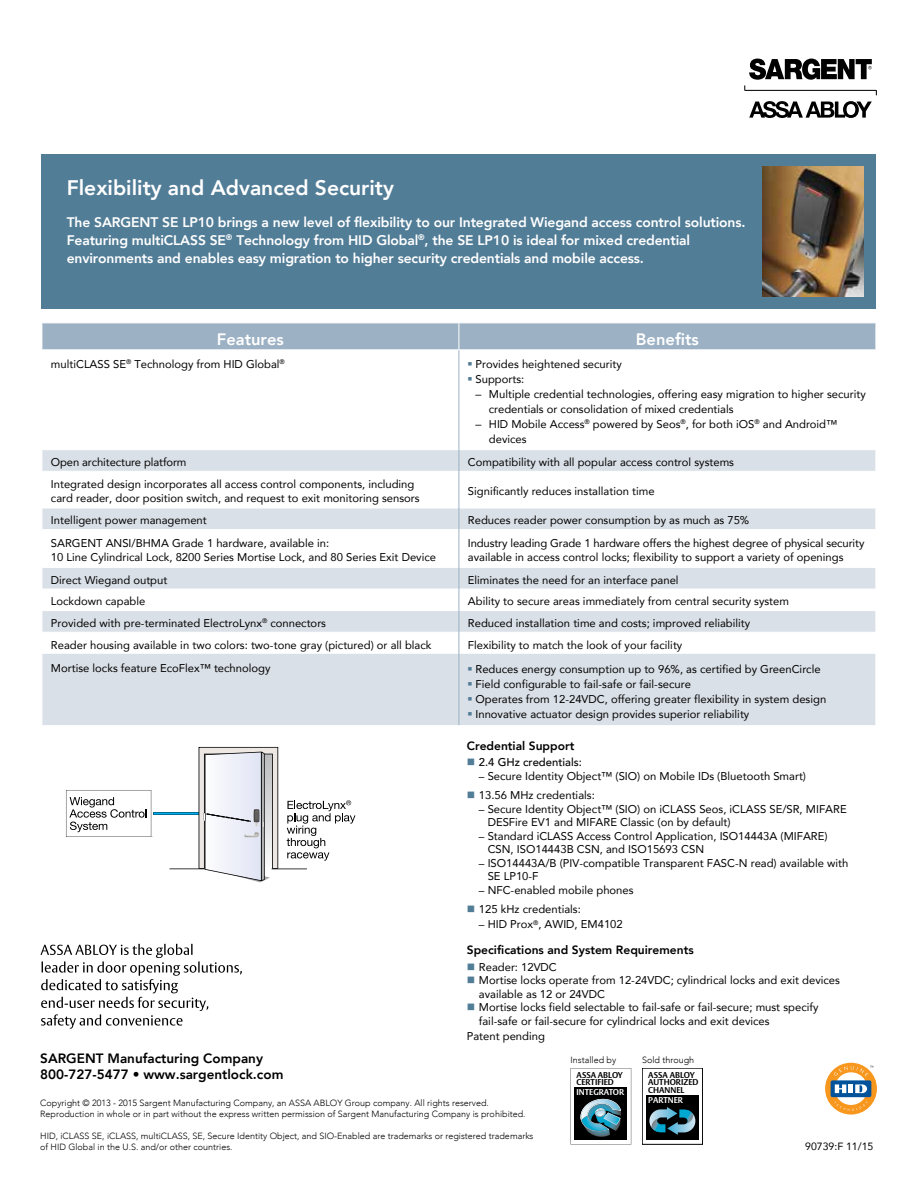
<style>
.page{position:relative;width:918px;height:1188px;background:#fff}
.page>*{position:absolute;margin:0;border:0;box-sizing:border-box;transform-origin:0 0}
.t1{font:800 21px "Avenir";color:#fff}
.t2{font:800 16.5px "Avenir";color:#fff}
.t3{font:800 13.8px/18px "Avenir";letter-spacing:-.01em;color:#fff}
.t4{font:800 13.5px/16.2px "Avenir";color:#000}
.t5{font:800 12px "Avenir";color:#000}
.t6{font:11.25px/13.5px "Avenir";color:#000}
.t7{font:500 11.25px "Avenir";color:#000}
.t8{font:10.5px "Avenir";color:#000}
.t9{font:300 9px/10.8px "Avenir";color:#000}
.t10{font:700 8.4px/7.5px "ASSA Vesta";color:#000}
.t11{font:700 8.4px "ASSA Vesta";color:#fff}
.s1{color:#527d97}
.s2{font-size:12px}
</style>
<div class="page">
<div style="left:42px;top:154px;width:834px;height:155px;background:#527d97"></div>
<svg style="left:749px;top:101px;width:123px;height:17px"></svg>
<svg style="left:744px;top:59px;width:133px;height:36px"></svg>
<svg style="left:43px;top:450px;width:833px;height:275px;fill:#dae0e7"></svg>
<svg style="left:42px;top:323px;width:834px;height:27px;background:#a0b4c5"></svg>
<svg style="left:42px;top:450px;width:1px;height:21px"></svg>
<hr style="left:42px;top:471px;width:417px;height:1px;background:#fff">
<hr style="left:459px;top:471px;width:417px;height:1px;background:#fff">
<hr style="left:42px;top:508px;width:417px;height:1px;background:#fff">
<svg style="left:42px;top:508px;width:1px;height:21px"></svg>
<hr style="left:459px;top:508px;width:417px;height:1px;background:#fff">
<hr style="left:42px;top:529px;width:417px;height:1px;background:#fff">
<hr style="left:459px;top:529px;width:417px;height:1px;background:#fff">
<hr style="left:42px;top:567px;width:417px;height:1px;background:#fff">
<hr style="left:459px;top:567px;width:417px;height:1px;background:#fff">
<hr style="left:42px;top:589px;width:417px;height:1px;background:#fff">
<hr style="left:459px;top:589px;width:417px;height:1px;background:#fff">
<hr style="left:42px;top:610px;width:417px;height:1px;background:#fff">
<hr style="left:459px;top:610px;width:417px;height:1px;background:#fff">
<hr style="left:42px;top:632px;width:417px;height:1px;background:#fff">
<svg style="left:42px;top:568px;width:1px;height:64px"></svg>
<hr style="left:459px;top:632px;width:417px;height:1px;background:#fff">
<hr style="left:459px;top:350px;width:1px;height:100px;background:#9cb1c3">
<svg style="left:459px;top:450px;width:1px;height:21px"></svg>
<hr style="left:459px;top:471px;width:1px;height:37px;background:#9cb1c3">
<svg style="left:459px;top:508px;width:1px;height:22px"></svg>
<hr style="left:459px;top:530px;width:1px;height:37px;background:#9cb1c3">
<svg style="left:459px;top:567px;width:1px;height:87px"></svg>
<hr style="left:459px;top:654px;width:1px;height:71px;background:#9cb1c3">
<svg style="left:825px;top:1063px;width:52px;height:52px"></svg>
<hr style="left:272px;top:869px;width:35px;height:1px;background:#000">
<svg style="left:287px;top:800px;width:68px;height:61px"></svg>
<svg style="left:66px;top:747px;width:212px;height:135px"></svg>
<img style="left:244px;top:809px;width:16px;height:28px">
<img style="left:762px;top:166px;width:102px;height:130px">
<svg style="left:41px;top:944px;width:201px;height:85px"></svg>
<svg style="left:571px;top:1068px;width:60px;height:76px"></svg>
<div style="left:646px;top:1095px;width:53px;height:45px;background:#000"></div>
<svg style="left:649px;top:1107px;width:46px;height:28px"></svg>
<h1 class="t1" style="left:67px;top:172px;width:329px">Flexibility and Advanced Security</h1>
<p class="t3" style="left:67px;top:213px;width:680px">The SARGENT SE LP10 brings a new level of flexibility to our Integrated Wiegand access control solutions.<br>Featuring multiCLASS SE<sup>®</sup> Technology from HID Global<sup>®</sup>, the SE LP10 is ideal for mixed credential environments and enables easy migration to higher security credentials and mobile access.</p>
<h2 class="t2" style="left:217px;top:326px;width:68px">Features</h2>
<h2 class="t2" style="left:636px;top:326px;width:64px">Benefits</h2>
<p class="t6" style="left:51px;top:357px;width:235px">multiCLASS SE<sup>®</sup> Technology from HID Global<sup>®</sup></p>
<p class="t6" style="left:468px;top:357px;width:155px"><span class="s1">■</span> Provides heightened security</p>
<p class="t6" style="left:468px;top:372px;width:58px"><span class="s1">■</span> Supports:</p>
<p class="t6" style="left:489px;top:386px;width:378px;line-height:15px;text-indent:-13px"><span class="s2">–</span> Multiple credential technologies, offering easy migration to higher security credentials or consolidation of mixed credentials</p>
<p class="t6" style="left:489px;top:416px;width:350px;line-height:15px;text-indent:-13px"><span class="s2">–</span> HID Mobile Access<sup>®</sup> powered by Seos<sup>®</sup>, for both iOS<sup>®</sup> and Android™ devices</p>
<p class="t6" style="left:51px;top:455px;width:137px">Open architecture platform</p>
<p class="t6" style="left:468px;top:455px;width:268px">Compatibility with all popular access control systems</p>
<p class="t6" style="left:51px;top:477px;width:370px;line-height:14.2px">Integrated design incorporates all access control components, including card reader, door position switch, and request to exit monitoring sensors</p>
<p class="t6" style="left:468px;top:484px;width:188px">Significantly reduces installation time</p>
<p class="t6" style="left:51px;top:513px;width:157px">Intelligent power management</p>
<p class="t6" style="left:468px;top:513px;width:283px">Reduces reader power consumption by as much as 75%</p>
<p class="t6" style="left:51px;top:536px;width:387px;line-height:14.2px">SARGENT ANSI/BHMA Grade 1 hardware, available in:<br>10 Line Cylindrical Lock, 8200 Series Mortise Lock, and 80 Series Exit Device</p>
<p class="t6" style="left:468px;top:536px;width:398px;line-height:14.2px">Industry leading Grade 1 hardware offers the highest degree of physical security available in access control locks; flexibility to support a variety of openings</p>
<p class="t6" style="left:51px;top:573px;width:118px">Direct Wiegand output</p>
<p class="t6" style="left:468px;top:573px;width:212px">Eliminates the need for an interface panel</p>
<p class="t6" style="left:51px;top:594px;width:96px">Lockdown capable</p>
<p class="t6" style="left:468px;top:594px;width:323px">Ability to secure areas immediately from central security system</p>
<p class="t6" style="left:51px;top:616px;width:277px">Provided with pre-terminated ElectroLynx<sup>®</sup> connectors</p>
<p class="t6" style="left:468px;top:616px;width:284px">Reduced installation time and costs; improved reliability</p>
<p class="t6" style="left:51px;top:638px;width:382px">Reader housing available in two colors: two-tone gray (pictured) or all black</p>
<p class="t6" style="left:468px;top:638px;width:216px">Flexibility to match the look of your facility</p>
<p class="t6" style="left:51px;top:661px;width:221px">Mortise locks feature EcoFlex™ technology</p>
<p class="t6" style="left:468px;top:662px;width:354px"><span class="s1">■</span> Reduces energy consumption up to 96%, as certified by GreenCircle</p>
<p class="t6" style="left:468px;top:677px;width:225px"><span class="s1">■</span> Field configurable to fail-safe or fail-secure</p>
<p class="t6" style="left:468px;top:692px;width:360px"><span class="s1">■</span> Operates from 12-24VDC, offering greater flexibility in system design</p>
<p class="t6" style="left:468px;top:707px;width:283px"><span class="s1">■</span> Innovative actuator design provides superior reliability</p>
<p class="t5" style="left:467px;top:736px;width:109px">Credential Support</p>
<p class="t7" style="left:467px;top:753px;width:117px"><span class="s1">■</span> 2.4 GHz credentials:</p>
<p class="t6" style="left:479px;top:769px;width:329px">– Secure Identity Object™ (SIO) on Mobile IDs (Bluetooth Smart)</p>
<p class="t6" style="left:467px;top:788px;width:130px"><span class="s1">■</span> 13.56 MHz credentials:</p>
<p class="t6" style="left:488px;top:802px;width:361px;text-indent:-9px">– Secure Identity Object™ (SIO) on iCLASS Seos, iCLASS SE/SR, MIFARE<br>DESFire EV1 and MIFARE Classic (on by default)</p>
<p class="t6" style="left:488px;top:829px;width:341px;text-indent:-9px">– Standard iCLASS Access Control Application, ISO14443A (MIFARE)<br>CSN, ISO14443B CSN, and ISO15693 CSN</p>
<p class="t6" style="left:488px;top:856px;width:362px;text-indent:-9px">– ISO14443A/B (PIV-compatible Transparent FASC-N read) available with<br>SE LP10-F</p>
<p class="t6" style="left:479px;top:883px;width:156px">– NFC-enabled mobile phones</p>
<p class="t6" style="left:467px;top:902px;width:116px"><span class="s1">■</span> 125 kHz credentials:</p>
<p class="t6" style="left:479px;top:917px;width:145px">– HID Prox<sup>®</sup>, AWID, EM4102</p>
<p class="t5" style="left:467px;top:940px;width:228px">Specifications and System Requirements</p>
<p class="t6" style="left:467px;top:960px;width:92px"><span class="s1">■</span> Reader: 12VDC</p>
<p class="t6" style="left:479px;top:973px;width:362px;text-indent:-12px"><span class="s1">■</span> Mortise locks operate from 12-24VDC; cylindrical locks and exit devices available as 12 or 24VDC</p>
<p class="t6" style="left:479px;top:1000px;width:341px;text-indent:-12px"><span class="s1">■</span> Mortise locks field selectable to fail-safe or fail-secure; must specify fail-safe or fail-secure for cylindrical locks and exit devices</p>
<p class="t6" style="left:467px;top:1029px;width:80px">Patent pending</p>
<p class="t4" style="left:40px;top:1050px;width:245px">SARGENT Manufacturing Company<br>800-727-5477 • www.sargentlock.com</p>
<p class="t9" style="left:40px;top:1098px;width:487px">Copyright © 2013 - 2015 Sargent Manufacturing Company, an ASSA ABLOY Group company. All rights reserved.<br>Reproduction in whole or in part without the express written permission of Sargent Manufacturing Company is prohibited.</p>
<p class="t9" style="left:40px;top:1130px;width:495px">HID, iCLASS SE, iCLASS, multiCLASS, SE, Secure Identity Object, and SIO-Enabled are trademarks or registered trademarks of HID Global in the U.S. and/or other countries.</p>
<p class="t9" style="left:571px;top:1055px;width:47px">Installed by</p>
<p class="t9" style="left:642px;top:1055px;width:54px">Sold through</p>
<p class="t10" style="left:577px;top:1072px;width:48px">ASSA ABLOY<br>CERTIFIED</p>
<p class="t11" style="left:577px;top:1087px;width:49px">INTEGRATOR</p>
<p class="t10" style="left:648px;top:1071px;width:52px">ASSA ABLOY<br>AUTHORIZED<br>CHANNEL</p>
<p class="t11" style="left:648px;top:1095px;width:36px">PARTNER</p>
<p class="t8" style="left:805px;top:1138px;width:70px">90739:F 11/15</p>
</div>
